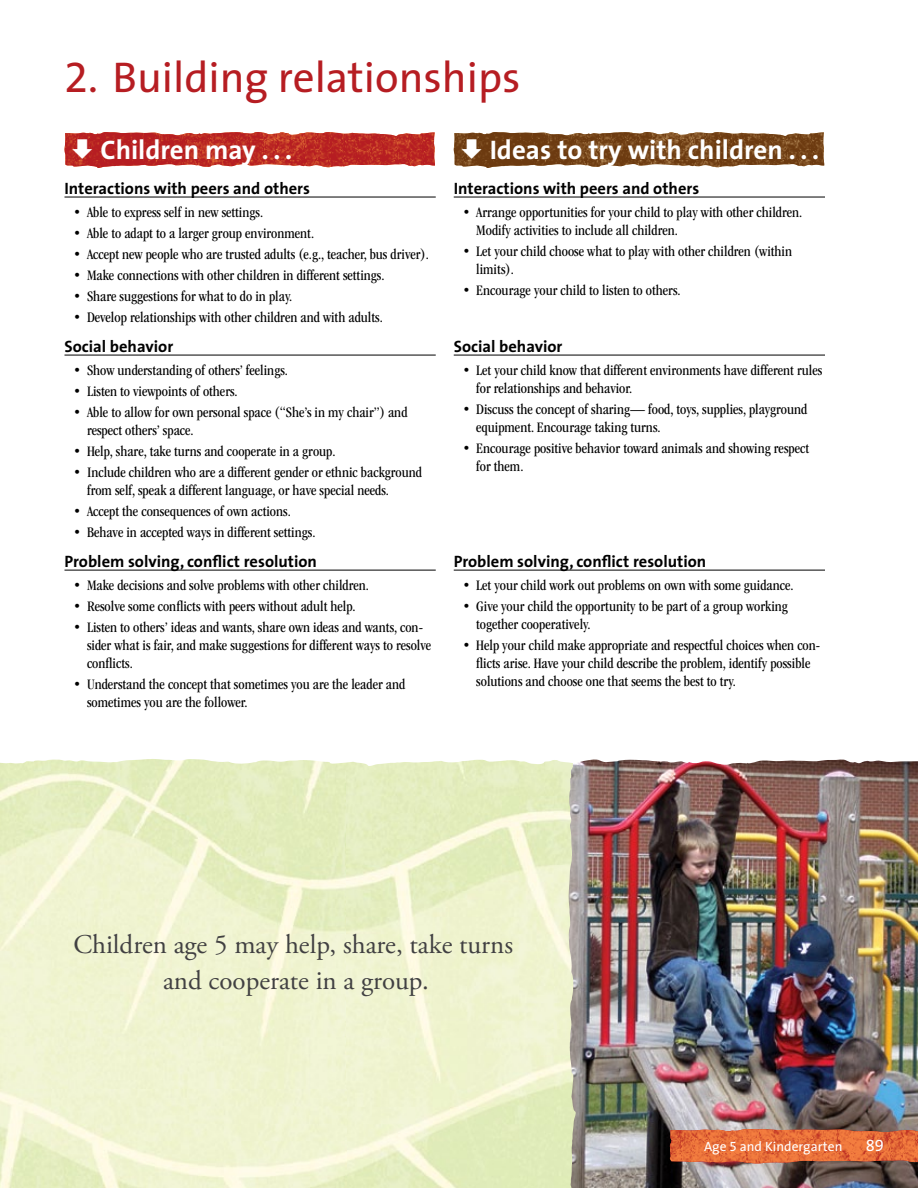
<style>
.page{position:relative;width:918px;height:1188px;background:#fff}
.page>*{position:absolute;margin:0;border:0;box-sizing:border-box;transform-origin:0 0}
.t1{font:43.2px "The Sans";color:#b61d22}
.t2{font:27px/36px "Adobe Garamond Pro";color:#414042;text-align:center}
.t3{font:700 27px "The Sans";color:#fff}
.t4{font:700 16.5px "The Sans";color:#000}
.t5{font:16.5px "The Sans Expert";color:#fff}
.t6{font:condensed 15px/18px "ITC Garamond Std";color:#000}
.t7{font:13.5px "The Sans";color:#fff}
.s1{font-family:"The Sans Expert"}
</style>
<div class="page">
<hr style="left:64px;top:197px;width:372px;height:1px;background:#000">
<hr style="left:454px;top:197px;width:371px;height:1px;background:#000">
<hr style="left:64px;top:355px;width:372px;height:1px;background:#000">
<hr style="left:454px;top:355px;width:371px;height:1px;background:#000">
<hr style="left:64px;top:570px;width:372px;height:1px;background:#000">
<hr style="left:454px;top:570px;width:371px;height:1px;background:#000">
<img style="left:0;top:766px;width:569px;height:422px">
<img style="left:569px;top:766px;width:349px;height:422px">
<svg style="left:0;top:759px;width:918px;height:7px"></svg>
<img style="left:670px;top:1129px;width:248px;height:35px">
<svg style="left:64px;top:132px;width:371px;height:36px;background:#c3403a"></svg>
<svg style="left:454px;top:132px;width:370px;height:36px;background:#845831"></svg>
<h1 class="t1" style="left:64px;top:42px;width:457px"><span class="s1">2.</span> Building relationships</h1>
<h2 class="t3" style="left:100px;top:127px;width:193px">Children may . . .</h2>
<h2 class="t3" style="left:490px;top:127px;width:331px">Ideas to try with children . . .</h2>
<p class="t4" style="left:64px;top:174px;width:247px">Interactions with peers and others</p>
<p class="t6" style="left:74px;top:204px;width:191px">• Able to express self in new settings.</p>
<p class="t6" style="left:74px;top:225px;width:242px">• Able to adapt to a larger group environment.</p>
<p class="t6" style="left:74px;top:246px;width:357px">• Accept new people who are trusted adults (e.g., teacher, bus driver).</p>
<p class="t6" style="left:74px;top:267px;width:313px">• Make connections with other children in different settings.</p>
<p class="t6" style="left:74px;top:288px;width:220px">• Share suggestions for what to do in play.</p>
<p class="t6" style="left:74px;top:309px;width:311px">• Develop relationships with other children and with adults.</p>
<p class="t4" style="left:454px;top:174px;width:247px">Interactions with peers and others</p>
<p class="t6" style="left:476px;top:204px;width:328px;text-indent:-14px">• Arrange opportunities for your child to play with other children.<br>Modify activities to include all children.</p>
<p class="t6" style="left:476px;top:243px;width:317px;text-indent:-14px">• Let your child choose what to play with other children (within limits).</p>
<p class="t6" style="left:463px;top:282px;width:219px">• Encourage your child to listen to others.</p>
<p class="t4" style="left:64px;top:332px;width:110px">Social behavior</p>
<p class="t6" style="left:74px;top:362px;width:216px">• Show understanding of others’ feelings.</p>
<p class="t6" style="left:74px;top:383px;width:166px">• Listen to viewpoints of others.</p>
<p class="t6" style="left:87px;top:404px;width:322px;text-indent:-14px">• Able to allow for own personal space (“She’s in my chair”) and respect others’ space.</p>
<p class="t6" style="left:74px;top:443px;width:264px">• Help, share, take turns and cooperate in a group.</p>
<p class="t6" style="left:87px;top:464px;width:337px;text-indent:-14px">• Include children who are a different gender or ethnic background from self, speak a different language, or have special needs.</p>
<p class="t6" style="left:74px;top:503px;width:219px">• Accept the consequences of own actions.</p>
<p class="t6" style="left:74px;top:524px;width:243px">• Behave in accepted ways in different settings.</p>
<p class="t4" style="left:64px;top:547px;width:254px">Problem solving, conflict resolution</p>
<p class="t6" style="left:74px;top:577px;width:297px">• Make decisions and solve problems with other children.</p>
<p class="t6" style="left:74px;top:598px;width:284px">• Resolve some conflicts with peers without adult help.</p>
<p class="t6" style="left:87px;top:619px;width:346px;text-indent:-14px">• Listen to others’ ideas and wants, share own ideas and wants, con&shy;sider what is fair, and make suggestions for different ways to resolve conflicts.</p>
<p class="t6" style="left:87px;top:676px;width:320px;text-indent:-14px">• Understand the concept that sometimes you are the leader and sometimes you are the follower.</p>
<p class="t4" style="left:454px;top:332px;width:110px">Social behavior</p>
<p class="t6" style="left:476px;top:362px;width:348px;text-indent:-14px">• Let your child know that different environments have different rules for relationships and behavior.</p>
<p class="t6" style="left:476px;top:401px;width:333px;text-indent:-14px">• Discuss the concept of sharing— food, toys, supplies, playground equipment. Encourage taking turns.</p>
<p class="t6" style="left:476px;top:440px;width:334px;text-indent:-14px">• Encourage positive behavior toward animals and showing respect for them.</p>
<p class="t4" style="left:454px;top:547px;width:254px">Problem solving, conflict resolution</p>
<p class="t6" style="left:463px;top:577px;width:332px">• Let your child work out problems on own with some guidance.</p>
<p class="t6" style="left:476px;top:598px;width:313px;text-indent:-14px">• Give your child the opportunity to be part of a group working together cooperatively.</p>
<p class="t6" style="left:476px;top:637px;width:346px;text-indent:-14px">• Help your child make appropriate and respectful choices when con&shy;flicts arise. Have your child describe the problem, identify possible solutions and choose one that seems the best to try.</p>
<h2 class="t2" style="left:73px;top:927px;width:441px">Children age 5 may help, share, take turns and cooperate in a group.</h2>
<p class="t7" style="left:704px;top:1135px;width:140px">Age <span class="s1">5</span> and Kindergarten</p>
<p class="t5" style="left:866px;top:1132px;width:20px">89</p>
</div>
